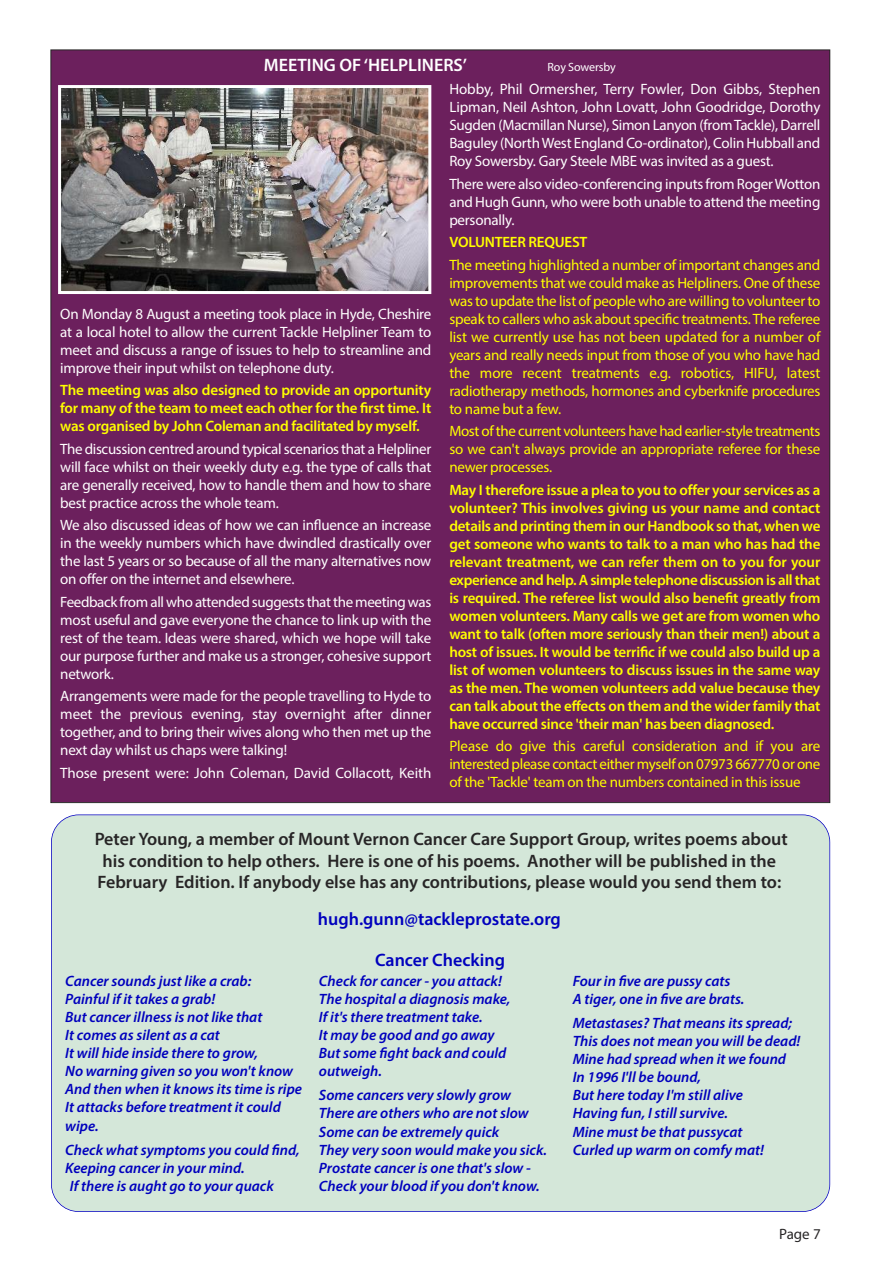
<style>
.page{position:relative;width:893px;height:1263px;background:#fff}
.page>*{position:absolute;margin:0;border:0;box-sizing:border-box;transform-origin:0 0}
.t1{font:600 18px/21.6px "Myriad Pro";color:#272526}
.t2{font:600 18px "Myriad Pro";color:#0000bd}
.t3{font:600 18px "Myriad Pro";color:#fff}
.t4{font:15px/18px "Myriad Pro";letter-spacing:-.015em;color:#fff;text-align:justify}
.t5{font:italic 600 15px/18px "Myriad Pro";color:#0000bd}
.t6{font:600 15px/18px "Myriad Pro";letter-spacing:-.015em;color:#ff0;text-align:justify}
.t7{font:15px/18px "Myriad Pro";letter-spacing:-.015em;color:#ff0;text-align:justify}
.t8{font:15px "Myriad Pro";color:#272526}
.t9{font:12px "Myriad Pro";letter-spacing:-.01em;color:#fff}
</style>
<div class="page">
<div style="left:51px;top:50px;width:778px;height:752px;background:#6c205d"></div>
<img style="left:62px;top:89px;width:365px;height:201px">
<div style="left:58px;top:85px;width:373px;height:209px;border:3px solid #fff"></div>
<div style="left:52px;top:815px;width:777px;height:396px;background:#d4e7d9;border-radius:27px"></div>
<div style="left:51px;top:814px;width:779px;height:398px;border:2px solid #0000bd;border-radius:28px"></div>
<p class="t3" style="left:264px;top:59px;width:205px">MEETING OF ‘HELPLINERS’</p>
<p class="t9" style="left:548px;top:63px;width:70px">Roy Sowersby</p>
<p class="t4" style="left:60px;top:306px;width:373px">On Monday 8 August a meeting took place in Hyde, Cheshire at a local hotel to allow the current Tackle Helpliner Team to meet and discuss a range of issues to help to streamline and improve their input whilst on telephone duty.</p>
<p class="t6" style="left:60px;top:382px;width:373px">The meeting was also designed to provide an opportunity for many of the team to meet each other for the first time. It was organised by John Coleman and facilitated by myself.</p>
<p class="t4" style="left:60px;top:441px;width:373px">The discussion centred around typical scenarios that a Helpliner will face whilst on their weekly duty e.g. the type of calls that are generally received, how to handle them and how to share best practice across the whole team.</p>
<p class="t4" style="left:60px;top:517px;width:373px">We also discussed ideas of how we can influence an increase in the weekly numbers which have dwindled drastically over the last 5 years or so because of all the many alternatives now on offer on the internet and elsewhere.</p>
<p class="t4" style="left:60px;top:594px;width:373px">Feedback from all who attended suggests that the meeting was most useful and gave everyone the chance to link up with the rest of the team. Ideas were shared, which we hope will take our purpose further and make us a stronger, cohesive support network.</p>
<p class="t4" style="left:60px;top:688px;width:373px">Arrangements were made for the people travelling to Hyde to meet the previous evening, stay overnight after dinner together, and to bring their wives along who then met up the next day whilst us chaps were talking!</p>
<p class="t4" style="left:60px;top:765px;width:373px">Those present were: John Coleman, David Collacott, Keith</p>
<p class="t4" style="left:449px;top:81px;width:373px">Hobby, Phil Ormersher, Terry Fowler, Don Gibbs, Stephen Lipman, Neil Ashton, John Lovatt, John Goodridge, Dorothy Sugden (Macmillan Nurse), Simon Lanyon (fromTackle), Darrell Baguley (NorthWest England Co-ordinator), Colin Hubball and Roy Sowersby. Gary Steele MBE was invited as a guest.</p>
<p class="t4" style="left:449px;top:176px;width:373px">There were also video-conferencing inputs from RogerWotton and Hugh Gunn, who were both unable to attend the meeting personally.</p>
<p class="t6" style="left:449px;top:234px;width:140px">VOLUNTEER REQUEST</p>
<p class="t7" style="left:449px;top:257px;width:373px">The meeting highlighted a number of important changes and improvements that we could make as Helpliners. One of these was to update the list of people who are willing to volunteer to speak to callers who ask about specific treatments. The referee list we currently use has not been updated for a number of years and really needs input from those of you who have had the more recent treatments e.g. robotics, HIFU, latest radiotherapy methods, hormones and cyberknife procedures to name but a few.</p>
<p class="t7" style="left:449px;top:423px;width:373px">Most of the current volunteers have had earlier-style treatments so we can't always provide an appropriate referee for these newer processes.</p>
<p class="t6" style="left:449px;top:482px;width:373px">May I therefore issue a plea to you to offer your services as a volunteer? This involves giving us your name and contact details and printing them in our Handbook so that, when we get someone who wants to talk to a man who has had the relevant treatment, we can refer them on to you for your experience and help. A simple telephone discussion is all that is required. The referee list would also benefit greatly from women volunteers. Many calls we get are from women who want to talk (often more seriously than their men!) about a host of issues. It would be terrific if we could also build up a list of women volunteers to discuss issues in the same way as the men. The women volunteers add value because they can talk about the effects on them and the wider family that have occurred since 'their man' has been diagnosed.</p>
<p class="t7" style="left:449px;top:738px;width:373px">Please do give this careful consideration and if you are interested please contact either myself on 07973 667770 or one of the 'Tackle' team on the numbers contained in this issue</p>
<p class="t1" style="left:95px;top:830px;width:695px">Peter Young, a member of Mount Vernon Cancer Care Support Group, writes poems about his condition to help others. Here is one of his poems. Another will be published in the<br>February Edition. If anybody else has any contributions, please would you send them to:</p>
<p class="t2" style="left:318px;top:912px;width:245px">hugh.gunn@tackleprostate.org</p>
<p class="t5" style="left:65px;top:974px;width:238px">Cancer sounds just like a crab:<br>Painful if it takes a grab!<br>But cancer illness is not like that<br>It comes as silent as a cat<br>It will hide inside there to grow,<br>No warning given so you won't know<br>And then when it knows its time is ripe<br>It attacks before treatment it could wipe.</p>
<p class="t5" style="left:65px;top:1142px;width:236px">Check what symptoms you could find,</p>
<p class="t5" style="left:65px;top:1160px;width:181px">Keeping cancer in your mind.</p>
<p class="t5" style="left:70px;top:1178px;width:205px">If there is aught go to your quack</p>
<p class="t2" style="left:375px;top:953px;width:132px">Cancer Checking</p>
<p class="t5" style="left:319px;top:974px;width:193px">Check for cancer - you attack!<br>The hospital a diagnosis make,<br>If it's there treatment take.<br>It may be good and go away<br>But some fight back and could outweigh.</p>
<p class="t5" style="left:319px;top:1088px;width:230px">Some cancers very slowly grow<br>There are others who are not slow<br>Some can be extremely quick<br>They very soon would make you sick.<br>Prostate cancer is one that's slow -<br>Check your blood if you don't know.</p>
<p class="t5" style="left:573px;top:974px;width:173px">Four in five are pussy cats<br>A tiger, one in five are brats.</p>
<p class="t5" style="left:573px;top:1016px;width:229px">Metastases? That means its spread;<br>This does not mean you will be dead!<br>Mine had spread when it we found<br>In 1996 I'll be bound,<br>But here today I'm still alive<br>Having fun, I still survive.<br>Mine must be that pussycat<br>Curled up warm on comfy mat!</p>
<p class="t8" style="left:779px;top:1228px;width:43px">Page 7</p>
</div>
